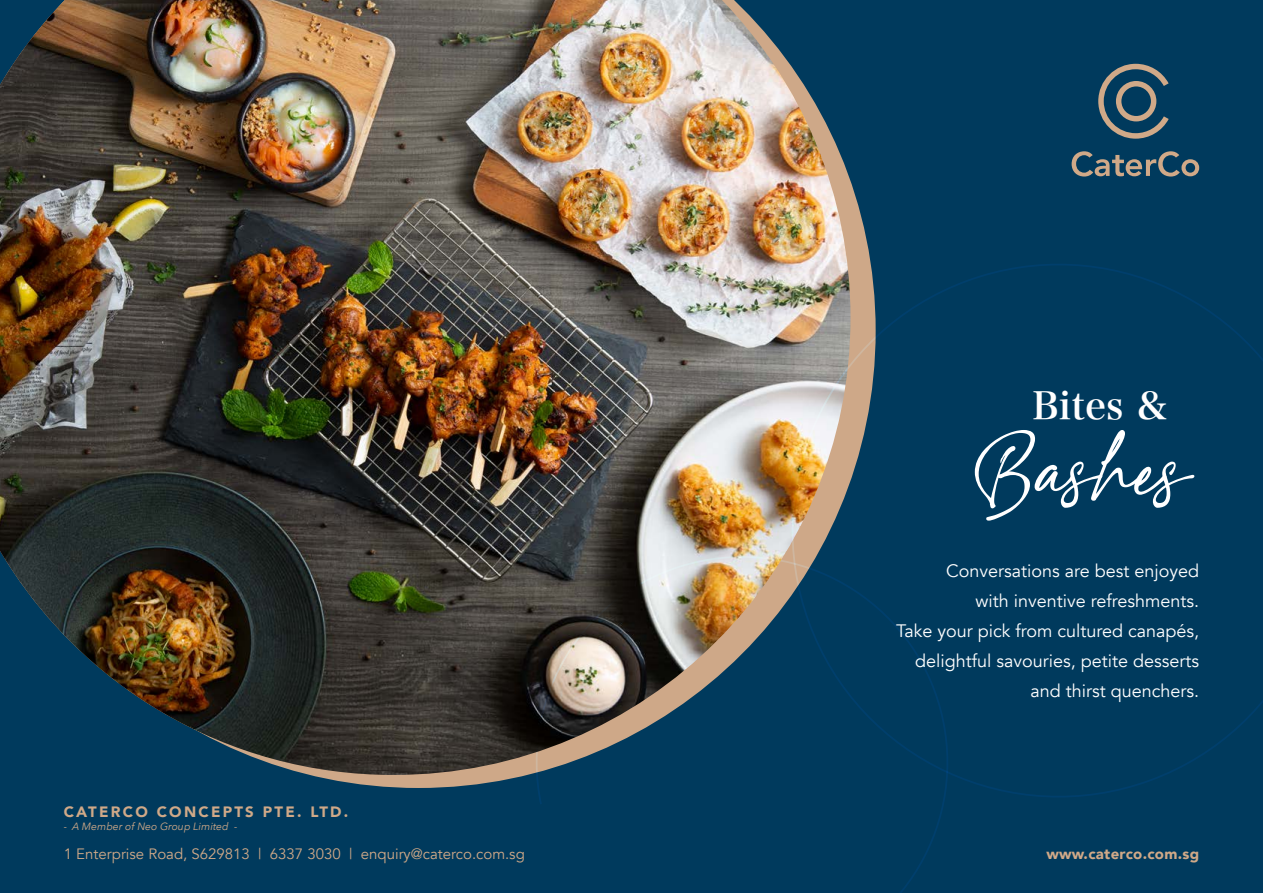
<style>
.page{position:relative;width:1263px;height:893px;background:#003a5d}
.page>*{position:absolute;margin:0;border:0;box-sizing:border-box;transform-origin:0 0}
.t1{font:112.5px "Charlotte Southern";color:#fff}
.t2{font:37.5px "Hira Min Pro W6";color:#fff}
.t3{font:18px/30px "Avenir";color:#fff;text-align:right}
.t4{font:15px "Avenir";color:#d0a988}
.t5{font:900 15px "Avenir";letter-spacing:.15em;color:#d0a988}
.t6{font:900 15px "Avenir";letter-spacing:.02em;color:#d0a988}
.t7{font:italic 10.5px "Avenir Next";color:#d0a988}
</style>
<div class="page">
<svg style="left:1071px;top:151px;width:128px;height:26px"></svg>
<svg style="left:1098px;top:64px;width:71px;height:75px"></svg>
<img style="left:0;top:0;width:850px;height:775px">
<svg style="left:778px;top:253px;width:485px;height:544px"></svg>
<svg style="left:518px;top:536px;width:450px;height:357px"></svg>
<h2 class="t2" style="left:1032px;top:372px;width:136px">Bites &amp;</h2>
<h1 class="t1" style="left:975px;top:415px;width:213px">Bashes</h1>
<p class="t3" style="left:896px;top:556px;width:305px">Conversations are best enjoyed<br>with inventive refreshments.<br>Take your pick from cultured canapés, delightful savouries, petite desserts and thirst quenchers.</p>
<p class="t5" style="left:64px;top:799px;width:286px">CATERCO CONCEPTS PTE. LTD.</p>
<p class="t7" style="left:64px;top:817px;width:175px">- A Member of Neo Group Limited -</p>
<p class="t4" style="left:64px;top:845px;width:463px">1 Enterprise Road, S629813 | 6337 3030 | enquiry@caterco.com.sg</p>
<p class="t6" style="left:1046px;top:841px;width:154px">www.caterco.com.sg</p>
</div>
